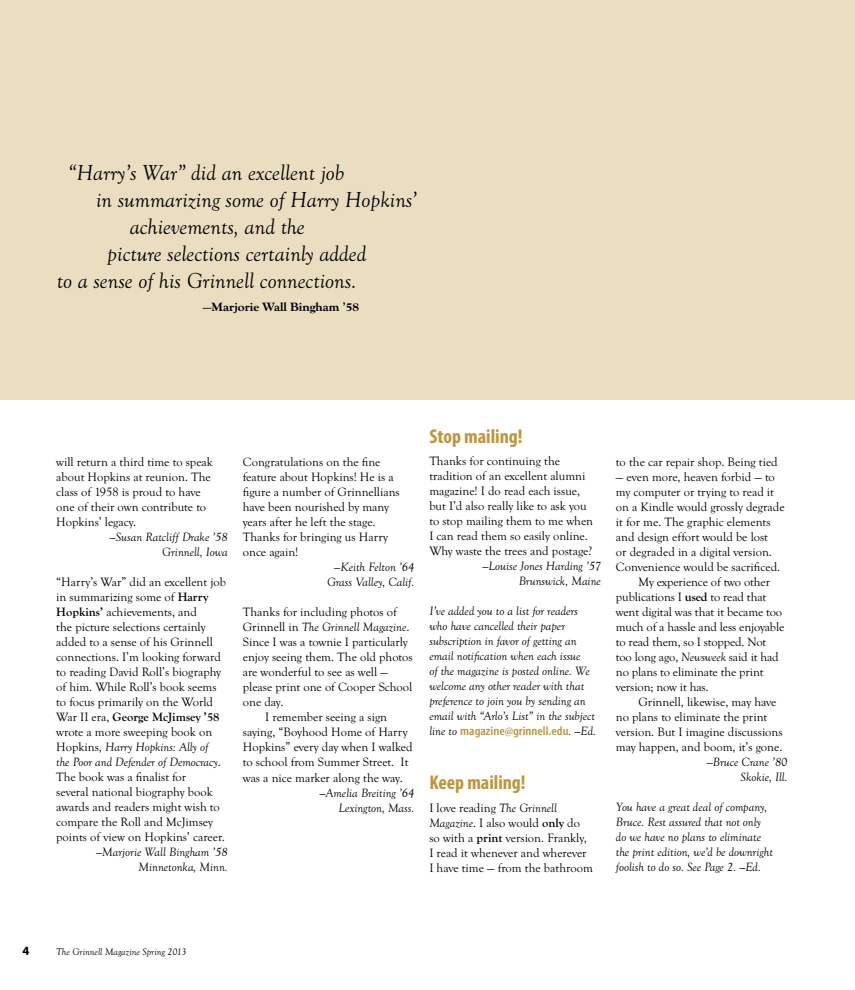
<style>
.page{position:relative;width:855px;height:990px;background:#fff}
.page>*{position:absolute;margin:0;border:0;box-sizing:border-box;transform-origin:0 0}
.t1{font:italic 22.5px "Goudy Old Sty T";color:#000}
.t2{font:700 condensed 20px "Myriad Pro";color:#be953a}
.t3{font:12.5px/15px "Goudy Old Sty T";color:#000}
.t4{font:italic 12.5px/15px "Goudy Old Sty T";color:#000;text-align:right}
.t5{font:700 12.5px "Goudy Old Sty T Extr";color:#000}
.t6{font:700 12.5px "Myriad Pro";color:#000}
.t7{font:italic 10px "Goudy Old Sty T";color:#000}
.s1{font-weight:700}
.s2{font-style:italic}
.s3{font-family:"Myriad Pro";font-weight:600;font-style:normal;font-stretch:condensed;color:#be953a}
</style>
<div class="page">
<div style="left:0;top:0;width:855px;height:400px;background:#eaddc0"></div>
<h2 class="t1" style="left:68px;top:161px;width:278px">“Harry’s War” did an excellent job</h2>
<h2 class="t1" style="left:96px;top:188px;width:322px">in summarizing some of Harry Hopkins’</h2>
<h2 class="t1" style="left:130px;top:215px;width:177px">achievements, and the</h2>
<h2 class="t1" style="left:107px;top:242px;width:261px">picture selections certainly added</h2>
<h2 class="t1" style="left:57px;top:269px;width:301px">to a sense of his Grinnell connections.</h2>
<p class="t5" style="left:203px;top:300px;width:158px">—Marjorie Wall Bingham ’58</p>
<p class="t3" style="left:56px;top:454px;width:158px">will return a third time to speak about Hopkins at reunion. The class of 1958 is proud to have one of their own contribute to<br>Hopkins’ legacy.</p>
<p class="t4" style="left:110px;top:529px;width:120px">—Susan Ratcliff Drake ’58<br>Grinnell, Iowa</p>
<p class="t3" style="left:56px;top:574px;width:171px">“Harry’s War” did an excellent job in summarizing some of <span class="s1">Harry<br>Hopkins’</span> achievements, and<br>the picture selections certainly added to a sense of his Grinnell connections. I’m looking forward to reading David Roll’s biography of him. While Roll’s book seems to focus primarily on the World<br>War II era, <span class="s1">George McJimsey ’58 </span>wrote a more sweeping book on<br>Hopkins, <span class="s2">Harry Hopkins: Ally of the Poor and Defender of Democracy</span>.<br>The book was a fnalist for<br>several national biography book awards and readers might wish to compare the Roll and McJimsey points of view on Hopkins’ career.</p>
<p class="t4" style="left:96px;top:844px;width:133px">—Marjorie Wall Bingham ’58<br>Minnetonka, Minn.</p>
<p class="t3" style="left:243px;top:454px;width:159px">Congratulations on the fne feature about Hopkins! He is a fgure a number of Grinnellians have been nourished by many years after he left the stage.<br>Thanks for bringing us Harry once again!</p>
<p class="t4" style="left:327px;top:559px;width:89px;text-align:center">—Keith Felton ’64<br>Grass Valley, Calif.</p>
<p class="t3" style="left:243px;top:604px;width:171px">Thanks for including photos of<br>Grinnell in <span class="s2">The Grinnell Magazine</span>.<br>Since I was a townie I particularly enjoy seeing them. The old photos are wonderful to see as well — please print one of Cooper School one day.</p>
<p class="t3" style="left:243px;top:709px;width:171px;text-align:center">I remember seeing a sign<br>saying, “Boyhood Home of Harry<br>Hopkins” every day when I walked to school from Summer Street. It</p>
<p class="t3" style="left:243px;top:771px;width:161px">was a nice marker along the way.</p>
<p class="t4" style="left:320px;top:786px;width:96px">—Amelia Breiting ’64<br>Lexington, Mass.</p>
<h2 class="t2" style="left:429px;top:423px;width:95px">Stop mailing!</h2>
<p class="t3" style="left:429px;top:454px;width:165px">Thanks for continuing the tradition of an excellent alumni magazine! I do read each issue, but I’d also really like to ask you to stop mailing them to me when<br>I can read them so easily online.<br>Why waste the trees and postage?</p>
<p class="t4" style="left:482px;top:558px;width:120px">—Louise Jones Harding ’57<br>Brunswick, Maine</p>
<p class="t4" style="left:429px;top:603px;width:168px;text-align:left">I’ve added you to a list for readers who have cancelled their paper subscription in favor of getting an email notifcation when each issue<br>of the magazine is posted online. We welcome any other reader with that preference to join you by sending an email with “Arlo’s List” in the subject line to <span class="s3">magazine@grinnell.edu</span>. —Ed.</p>
<h2 class="t2" style="left:429px;top:770px;width:98px">Keep mailing!</h2>
<p class="t3" style="left:429px;top:800px;width:165px">I love reading <span class="s2">The Grinnell<br>Magazine</span>. I also would <span class="s1">only</span> do so with a <span class="s1">print</span> version. Frankly,<br>I read it whenever and wherever<br>I have time — from the bathroom</p>
<p class="t3" style="left:616px;top:454px;width:163px">to the car repair shop. Being tied</p>
<p class="t3" style="left:616px;top:469px;width:170px">— even more, heaven forbid — to my computer or trying to read it on a Kindle would grossly degrade it for me. The graphic elements and design effort would be lost<br>or degraded in a digital version.<br>Convenience would be sacrifced.</p>
<p class="t3" style="left:616px;top:574px;width:170px;text-indent:22px">My experience of two other publications I <span class="s1">used</span> to read that went digital was that it became too much of a hassle and less enjoyable to read them, so I stopped. Not too long ago, <span class="s2">Newsweek</span> said it had no plans to eliminate the print version; now it has.</p>
<p class="t3" style="left:616px;top:694px;width:168px;text-indent:22px">Grinnell, likewise, may have no plans to eliminate the print version. But I imagine discussions may happen, and boom, it’s gone.</p>
<p class="t4" style="left:707px;top:754px;width:82px">—Bruce Crane ’80<br>Skokie, Ill.</p>
<p class="t4" style="left:616px;top:799px;width:159px;text-align:left">You have a great deal of company,<br>Bruce. Rest assured that not only do we have no plans to eliminate the print edition, we’d be downright foolish to do so. See Page 2. —Ed.</p>
<p class="t6" style="left:22px;top:943px;width:8px">4</p>
<p class="t7" style="left:56px;top:947px;width:132px">The Grinnell Magazine Spring 2013</p>
</div>
